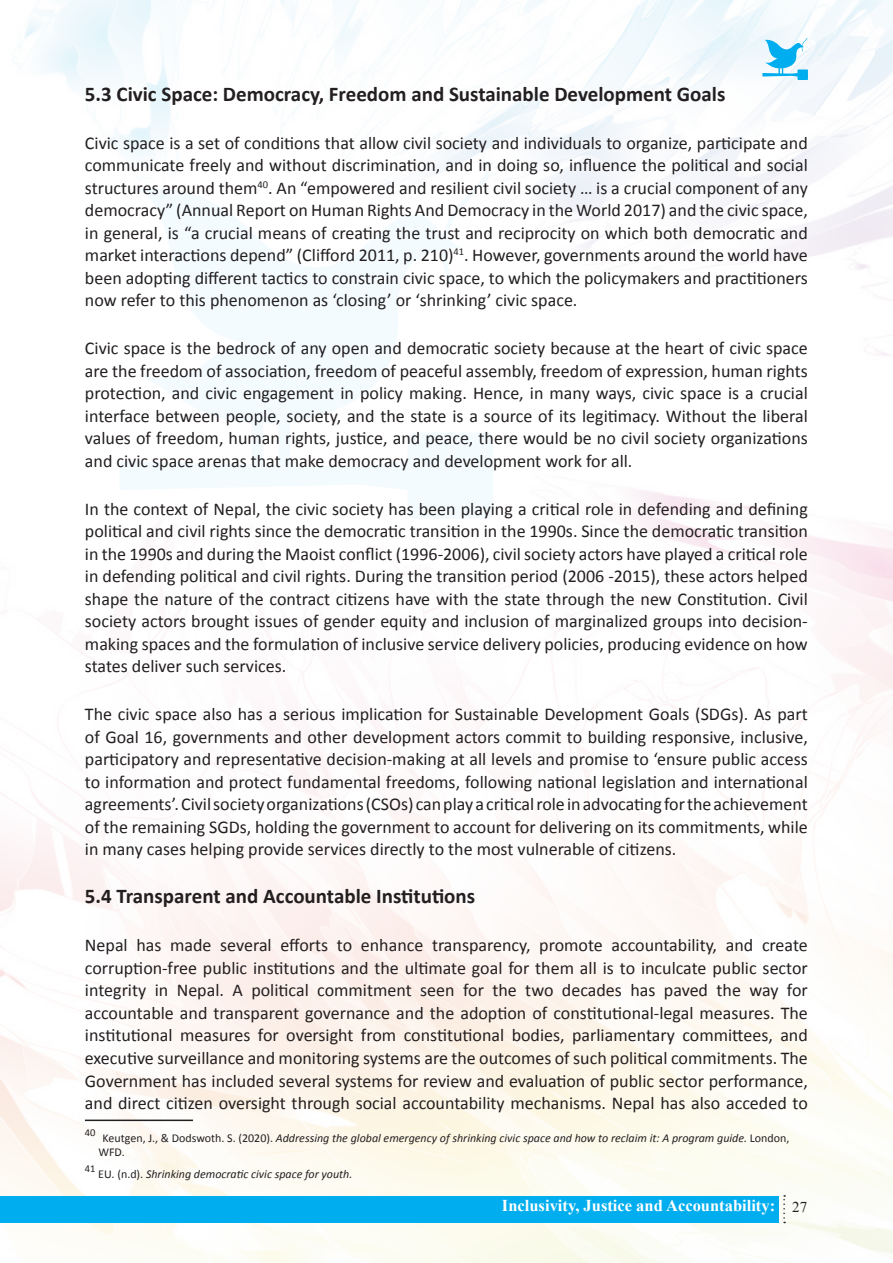
<style>
.page{position:relative;width:893px;height:1263px;background:#fff}
.page>*{position:absolute;margin:0;border:0;box-sizing:border-box;transform-origin:0 0}
.t1{font:700 21px "Calibri";color:#231f20}
.t2{font:18px/22.5px "Calibri";color:#231f20;text-align:justify}
.t3{font:700 16.5px "Times New Roman";color:#fff}
.t4{font:italic 12px/14.4px "Calibri";color:#231f20}
.t5{font:10.5px "Calibri";color:#231f20}
.s1{font-style:normal}
.s2{font-weight:400;font-size:15px;color:#231f20}
</style>
<div class="page">
<img style="left:0;top:0;width:893px;height:1263px">
<div style="left:0;top:1196px;width:778px;height:26px;background:#00aeef"></div>
<svg style="left:783px;top:1195px;width:2px;height:28px"></svg>
<svg style="left:119px;top:172px;width:374px;height:347px"></svg>
<svg style="left:762px;top:38px;width:46px;height:42px"></svg>
<hr style="left:85px;top:1119px;width:108px;height:2px;background:#231f20">
<p class="t1" style="left:85px;top:80px;width:642px">5.3 Civic Space: Democracy, Freedom and Sustainable Development Goals</p>
<p class="t2" style="left:85px;top:132px;width:724px">Civic space is a set of conditions that allow civil society and individuals to organize, participate and communicate freely and without discrimination, and in doing so, influence the political and social structures around them<sup>40</sup>. An “empowered and resilient civil society … is a crucial component of any democracy” (Annual Report on Human Rights And Democracy in the World 2017) and the civic space, in general, is “a crucial means of creating the trust and reciprocity on which both democratic and market interactions depend” (Clifford 2011, p. 210)<sup>41</sup>. However, governments around the world have been adopting different tactics to constrain civic space, to which the policymakers and practitioners now refer to this phenomenon as ‘closing’ or ‘shrinking’ civic space.</p>
<p class="t2" style="left:85px;top:337px;width:724px">Civic space is the bedrock of any open and democratic society because at the heart of civic space are the freedom of association, freedom of peaceful assembly, freedom of expression, human rights protection, and civic engagement in policy making. Hence, in many ways, civic space is a crucial interface between people, society, and the state is a source of its legitimacy. Without the liberal values of freedom, human rights, justice, and peace, there would be no civil society organizations and civic space arenas that make democracy and development work for all.</p>
<p class="t2" style="left:85px;top:498px;width:724px">In the context of Nepal, the civic society has been playing a critical role in defending and defining political and civil rights since the democratic transition in the 1990s. Since the democratic transition in the 1990s and during the Maoist conflict (1996-2006), civil society actors have played a critical role in defending political and civil rights. During the transition period (2006 -2015), these actors helped shape the nature of the contract citizens have with the state through the new Constitution. Civil society actors brought issues of gender equity and inclusion of marginalized groups into decision&shy;making spaces and the formulation of inclusive service delivery policies, producing evidence on how states deliver such services.</p>
<p class="t2" style="left:85px;top:703px;width:724px">The civic space also has a serious implication for Sustainable Development Goals (SDGs). As part of Goal 16, governments and other development actors commit to building responsive, inclusive, participatory and representative decision-making at all levels and promise to ‘ensure public access to information and protect fundamental freedoms, following national legislation and international agreements’. Civil society organizations (CSOs) can play a critical role in advocating for the achievement of the remaining SGDs, holding the government to account for delivering on its commitments, while in many cases helping provide services directly to the most vulnerable of citizens.</p>
<p class="t1" style="left:85px;top:883px;width:392px">5.4 Transparent and Accountable Institutions</p>
<p class="t2" style="left:85px;top:934px;width:724px">Nepal has made several efforts to enhance transparency, promote accountability, and create corruption-free public institutions and the ultimate goal for them all is to inculcate public sector integrity in Nepal. A political commitment seen for the two decades has paved the way for accountable and transparent governance and the adoption of constitutional-legal measures. The institutional measures for oversight from constitutional bodies, parliamentary committees, and executive surveillance and monitoring systems are the outcomes of such political commitments. The Government has included several systems for review and evaluation of public sector performance, and direct citizen oversight through social accountability mechanisms. Nepal has also acceded to</p>
<p class="t5" style="left:85px;top:1126px;width:12px">40</p>
<p class="t4" style="left:98px;top:1130px;width:693px;text-indent:4px"><span class="s1">Keutgen, J., &amp; Dodswoth. S. (2020).</span> Addressing the global emergency of shrinking civic space and how to reclaim it: A program guide. <span class="s1">London,<br>WFD.</span></p>
<p class="t5" style="left:85px;top:1162px;width:12px">41</p>
<p class="t4" style="left:98px;top:1166px;width:256px"><span class="s1">EU. (n.d).</span> Shrinking democratic civic space for youth.</p>
<p class="t3" style="left:502px;top:1194px;width:307px">Inclusivity, Justice and Accountability: <span class="s2">27</span></p>
</div>
